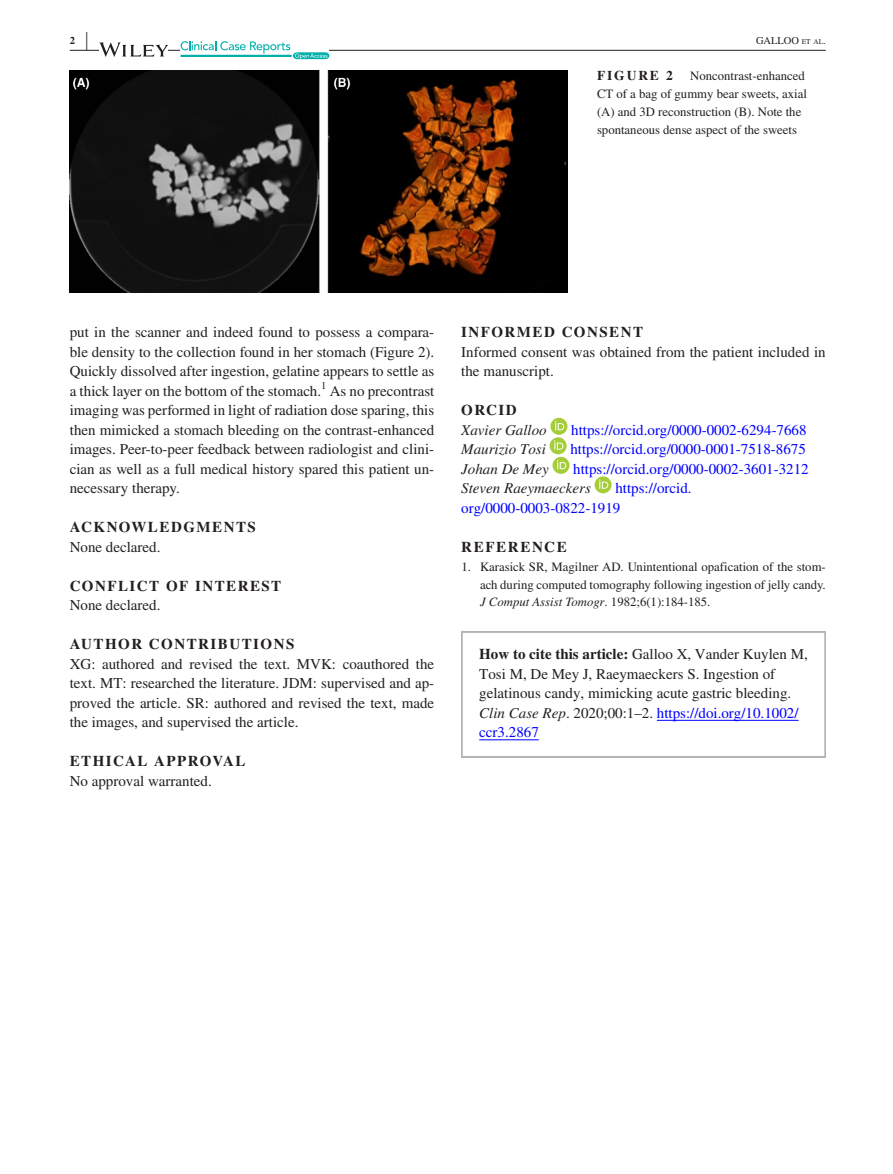
<style>
.page{position:relative;width:893px;height:1174px;background:#fff}
.page>*{position:absolute;margin:0;border:0;box-sizing:border-box;transform-origin:0 0}
.t1{font:700 25.95px "STIX";color:#231f20;scale:.36 1}
.t2{font:15px/19.5px "STIX";color:#231f20;text-align:justify}
.t3{font:15px/19.5px "STIX";color:#00f}
.t4{font:700 15px "STIX";letter-spacing:.1em;color:#231f20}
.t5{font:italic 15px "STIX";color:#231f20}
.t6{font:700 13.5px "STIX";letter-spacing:.14em;color:#231f20}
.t7{font:12.75px/18px "STIX";color:#231f20;text-align:justify}
.t8{font:10.5px "STIX";color:#231f20}
.t9{font:700 10.5px "STIX";color:#231f20}
.t10{font:10.5px "STIX";color:#231f20}
.s1{font-size:7.35px}
.s2{font-style:italic}
.s3{font-weight:700}
.s4{color:#00f}
</style>
<div class="page">
<hr style="left:70px;top:50px;width:756px;height:1px;background:#231f20">
<svg style="left:99px;top:42px;width:69px;height:15px"></svg>
<svg style="left:181px;top:41px;width:148px;height:18px"></svg>
<svg style="left:461px;top:631px;width:365px;height:126px;background:#b6b7bb"></svg>
<div style="left:463px;top:633px;width:361px;height:123px;background:#fff"></div>
<hr style="left:657px;top:720px;width:142px;height:1px;background:#00f">
<hr style="left:479px;top:739px;width:60px;height:1px;background:#00f">
<svg style="left:550px;top:418px;width:17px;height:17px"></svg>
<svg style="left:555px;top:421px;width:9px;height:9px"></svg>
<div style="left:550px;top:437px;width:17px;height:17px;background:#a5cd39;border-radius:50%"></div>
<svg style="left:554px;top:440px;width:9px;height:10px"></svg>
<svg style="left:552px;top:457px;width:17px;height:17px"></svg>
<svg style="left:557px;top:460px;width:9px;height:9px"></svg>
<div style="left:595px;top:476px;width:17px;height:17px;background:#a5cd39;border-radius:50%"></div>
<svg style="left:599px;top:479px;width:9px;height:10px"></svg>
<img style="left:70px;top:70px;width:497px;height:223px">
<p class="t9" style="left:70px;top:34px;width:7px">2</p>
<h1 class="t1" style="left:86px;top:26px;width:7px">|</h1>
<p class="t8" style="left:756px;top:33px;width:71px">GALLOO <span class="s1">et al</span> .</p>
<p class="t6" style="left:597px;top:68px;width:77px">FIGURE 2</p>
<p class="t7" style="left:597px;top:68px;width:211px;text-align:left;text-indent:93px">Noncontrast-enhanced CT of a bag of gummy bear sweets, axial (A) and 3D reconstruction (B). Note the spontaneous dense aspect of the sweets</p>
<p class="t2" style="left:70px;top:323px;width:366px">put in the scanner and indeed found to possess a compara&shy;ble density to the collection found in her stomach (Figure 2).<br>Quickly dissolved after ingestion, gelatine appears to settle as a thick layer on the bottom of the stomach.</p>
<p class="t10" style="left:321px;top:378px;width:7px">1</p>
<p class="t2" style="left:70px;top:382px;width:366px;text-indent:260px">As no precontrast imaging was performed in light of radiation dose sparing, this then mimicked a stomach bleeding on the contrast-enhanced images. Peer-to-peer feedback between radiologist and clini&shy;cian as well as a full medical history spared this patient un&shy;necessary therapy.</p>
<p class="t4" style="left:70px;top:518px;width:188px">ACKNOWLEDGMENTS</p>
<p class="t2" style="left:70px;top:538px;width:92px">None declared.</p>
<p class="t4" style="left:70px;top:577px;width:213px">CONFLICT OF INTEREST</p>
<p class="t2" style="left:70px;top:596px;width:92px">None declared.</p>
<p class="t4" style="left:70px;top:635px;width:226px">AUTHOR CONTRIBUTIONS</p>
<p class="t2" style="left:70px;top:655px;width:366px">XG: authored and revised the text. MVK: coauthored the text. MT: researched the literature. JDM: supervised and ap&shy;proved the article. SR: authored and revised the text, made the images, and supervised the article.</p>
<p class="t4" style="left:70px;top:752px;width:177px">ETHICAL APPROVAL</p>
<p class="t2" style="left:70px;top:772px;width:144px">No approval warranted.</p>
<p class="t4" style="left:461px;top:323px;width:183px">INFORMED CONSENT</p>
<p class="t2" style="left:461px;top:343px;width:366px">Informed consent was obtained from the patient included in the manuscript.</p>
<p class="t4" style="left:461px;top:401px;width:57px">ORCID</p>
<p class="t5" style="left:461px;top:419px;width:87px">Xavier Galloo</p>
<p class="t3" style="left:571px;top:421px;width:237px">https://orcid.org/0000-0002-6294-7668</p>
<p class="t5" style="left:461px;top:439px;width:86px">Maurizio Tosi</p>
<p class="t3" style="left:570px;top:440px;width:237px">https://orcid.org/0000-0001-7518-8675</p>
<p class="t5" style="left:461px;top:458px;width:89px">Johan De Mey</p>
<p class="t3" style="left:573px;top:460px;width:237px">https://orcid.org/0000-0002-3601-3212</p>
<p class="t5" style="left:461px;top:478px;width:131px">Steven Raeymaeckers</p>
<p class="t3" style="left:461px;top:479px;width:232px;text-indent:154px">https://orcid. org/0000-0003-0822-1919</p>
<p class="t4" style="left:461px;top:538px;width:107px">REFERENCE</p>
<p class="t7" style="left:480px;top:559px;width:347px;line-height:17.2px;text-indent:-19px">1. Karasick SR, Magilner AD. Unintentional opafication of the stom&shy;ach during computed tomography following ingestion of jelly candy.<br><span class="s2">J Comput Assist Tomogr</span>. 1982;6(1):184-185.</p>
<p class="t2" style="left:479px;top:645px;width:330px;text-align:left"><span class="s3">How to cite this article:</span> Galloo X, Vander Kuylen M, Tosi M, De Mey J, Raeymaeckers S. Ingestion of gelatinous candy, mimicking acute gastric bleeding.<br><span class="s2">Clin Case Rep</span>. 2020;00:1–2. <span class="s4">https://doi.org/10.1002/ ccr3.2867</span></p>
</div>
